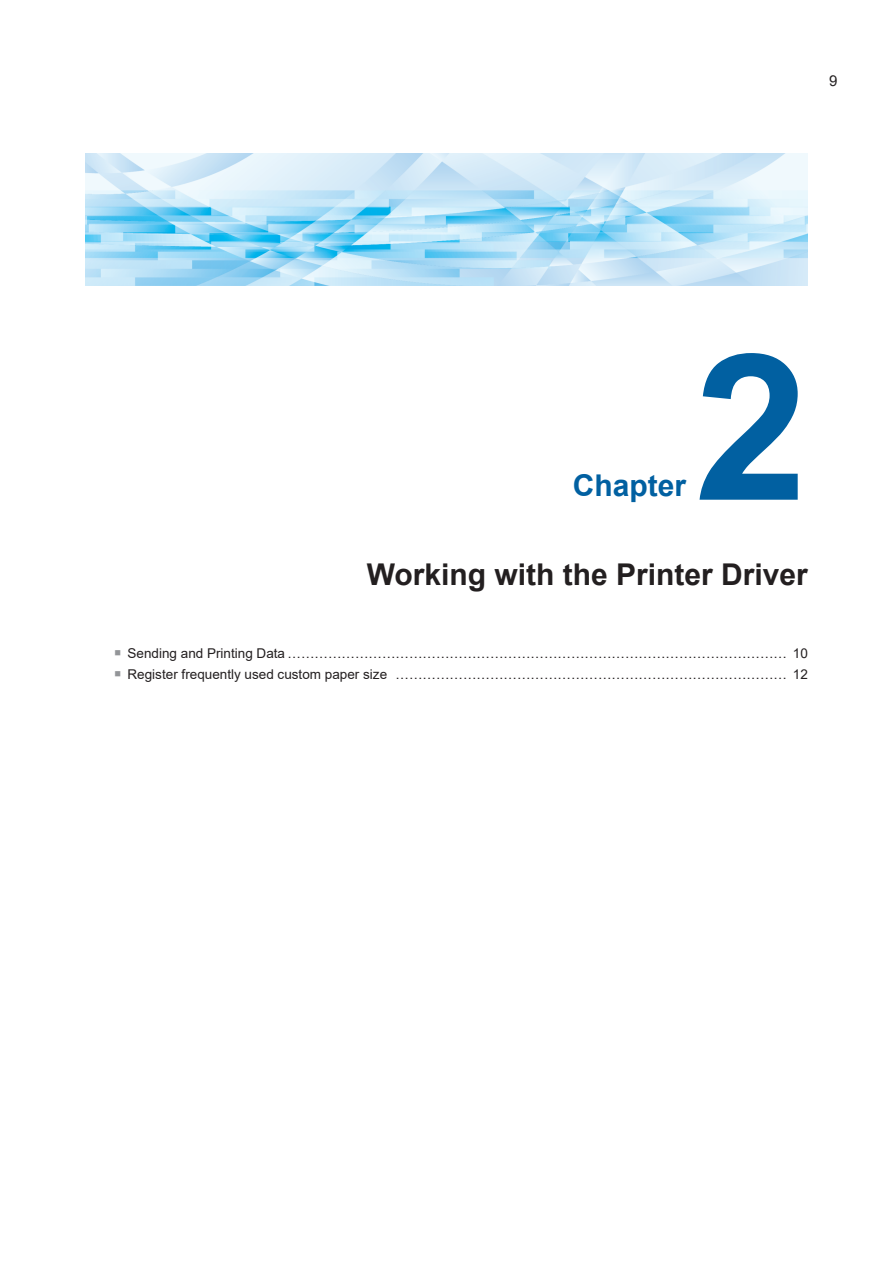
<style>
.page{position:relative;width:893px;height:1263px;background:#fff}
.page>*{position:absolute;margin:0;border:0;box-sizing:border-box;transform-origin:0 0}
.t1{font:700 204px "Arial";color:#0160a1}
.t2{font:700 30px "Arial";color:#231f20}
.t3{font:700 30px "Arial";color:#0160a1}
.t4{font:15px "Arial";color:#231f20}
.t5{font:13.5px "Arial";color:#231f20}
</style>
<div class="page">
<img style="left:85px;top:153px;width:723px;height:133px">
<p class="t4" style="left:829px;top:71px;width:10px">9</p>
<h2 class="t3" style="left:573px;top:465px;width:115px">Chapter</h2>
<h1 class="t1" style="left:694px;top:284px;width:115px">2</h1>
<h2 class="t2" style="left:367px;top:553px;width:443px">Working with the Printer Driver</h2>
<p class="t5" style="left:115px;top:644px;width:695px"><sup>■</sup> Sending and Printing Data ………………………………………………………………………………………………… 10</p>
<p class="t5" style="left:115px;top:665px;width:695px"><sup>■</sup> Register frequently used custom paper size …………………………………………………………………………… 12</p>
</div>
